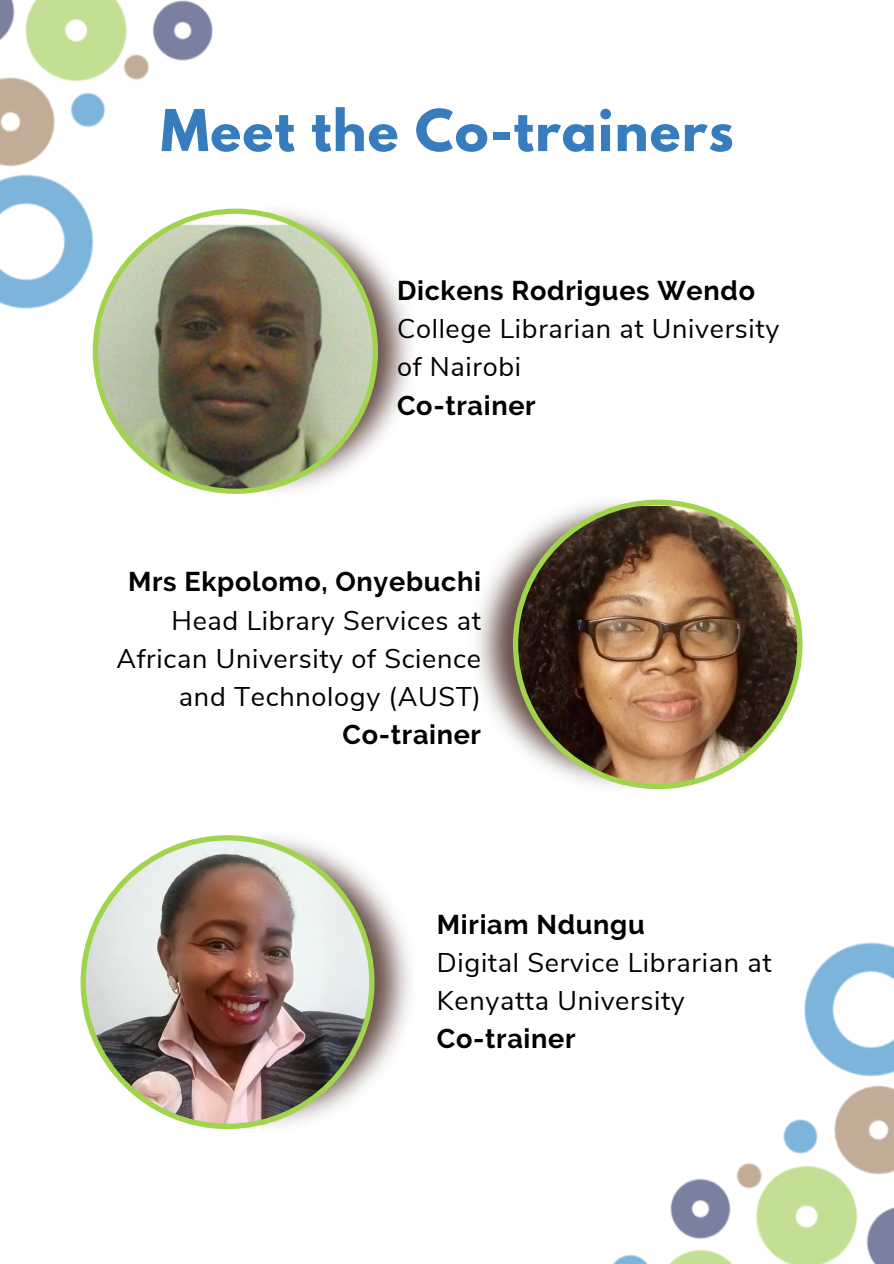
<style>
.page{position:relative;width:894px;height:1264px;background:#fff}
.page>*{position:absolute;margin:0;border:0;box-sizing:border-box;transform-origin:0 0}
.t1{font:700 51px "League Spartan";letter-spacing:.025em;color:#377dbe}
.t2{font:27px/38.2px "Nunito Sans";letter-spacing:.025em;color:#000}
.t3{font:700 27px "Raleway";letter-spacing:.025em;color:#000}
</style>
<div class="page">
<img style="left:0;top:0;width:245px;height:360px">
<img style="left:614px;top:942px;width:279px;height:321px">
<img style="left:477px;top:550px;width:36px;height:188px">
<img style="left:513px;top:499px;width:289px;height:290px">
<img style="left:374px;top:887px;width:36px;height:189px">
<img style="left:81px;top:835px;width:293px;height:294px">
<img style="left:378px;top:262px;width:33px;height:178px">
<svg style="left:93px;top:209px;width:285px;height:285px"></svg>
<h1 class="t1" style="left:161px;top:105px;width:574px">Meet the Co-trainers</h1>
<p class="t3" style="left:397px;top:274px;width:359px">Dickens Rodrigues Wendo</p>
<p class="t2" style="left:397px;top:310px;width:383px">College Librarian at University of Nairobi</p>
<p class="t3" style="left:397px;top:389px;width:140px">Co-trainer</p>
<p class="t3" style="left:128px;top:566px;width:354px">Mrs Ekpolomo, Onyebuchi</p>
<p class="t2" style="left:116px;top:601px;width:366px;text-align:right">Head Library Services at<br>African University of Science and Technology (AUST)</p>
<p class="t3" style="left:342px;top:719px;width:140px">Co-trainer</p>
<p class="t3" style="left:437px;top:908px;width:209px">Miriam Ndungu</p>
<p class="t2" style="left:437px;top:943px;width:336px">Digital Service Librarian at<br>Kenyatta University</p>
<p class="t3" style="left:437px;top:1023px;width:140px">Co-trainer</p>
</div>
